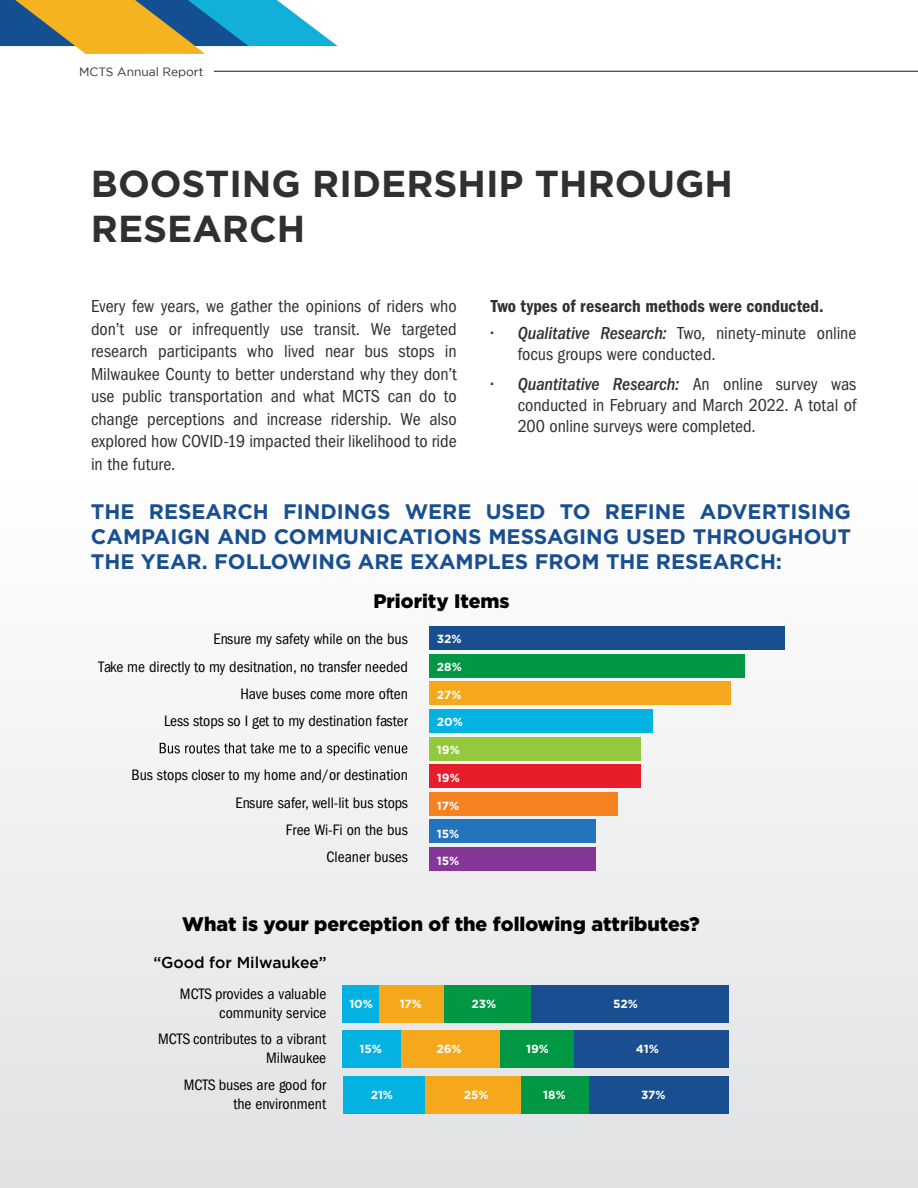
<style>
.page{position:relative;width:918px;height:1188px;background:#fff}
.page>*{position:absolute;margin:0;border:0;box-sizing:border-box;transform-origin:0 0}
.t1{font:700 37.5px/45px "Gotham";color:#312f32}
.t2{font:700 21px/25.2px "Gotham";color:#194f90;text-align:justify}
.t3{font:900 19.65px "Gotham";color:#000}
.t4{font:condensed 18px/22.5px "Franklin Gothic LT Pro";letter-spacing:-.005em;color:#312f32;text-align:justify}
.t5{font:18px "Franklin Gothic LT Pro Cn Dm";color:#312f32}
.t6{font:condensed 15.75px/27.2px "Franklin Gothic LT Pro";color:#000;text-align:right}
.t7{font:500 15.75px "Gotham";color:#000}
.t8{font:12px "Gotham";color:#312f32}
.t9{font:700 11.7px "Gotham";color:#fff}
.s1{font-weight:500;font-style:italic}
</style>
<div class="page">
<div style="left:0;top:285px;width:918px;height:903px;background:linear-gradient(to bottom,#fff,#e1e2e3)"></div>
<svg style="left:0;top:0;width:338px;height:54px"></svg>
<svg style="left:160px;top:743px;width:114px;height:10px"></svg>
<svg style="left:280px;top:743px;width:127px;height:13px"></svg>
<div style="left:429px;top:627px;width:356px;height:23px;background:#194f90"></div>
<div style="left:429px;top:654px;width:316px;height:23px;background:#009845"></div>
<div style="left:429px;top:682px;width:301px;height:23px;background:#f5a81c"></div>
<div style="left:429px;top:709px;width:223px;height:24px;background:#04b2e2"></div>
<div style="left:429px;top:737px;width:212px;height:23px;background:#95c93d"></div>
<div style="left:429px;top:765px;width:212px;height:23px;background:#e81d2c"></div>
<div style="left:429px;top:792px;width:188px;height:23px;background:#f58220"></div>
<div style="left:429px;top:820px;width:167px;height:23px;background:#2574bb"></div>
<div style="left:429px;top:847px;width:167px;height:24px;background:#853795"></div>
<div style="left:343px;top:985px;width:36px;height:38px;background:#04b2e2"></div>
<div style="left:379px;top:985px;width:65px;height:38px;background:#f5a81c"></div>
<div style="left:444px;top:985px;width:87px;height:38px;background:#009845"></div>
<div style="left:531px;top:985px;width:198px;height:38px;background:#194f90"></div>
<div style="left:343px;top:1030px;width:59px;height:37px;background:#04b2e2"></div>
<div style="left:402px;top:1030px;width:98px;height:37px;background:#f5a81c"></div>
<div style="left:573px;top:1030px;width:156px;height:37px;background:#194f90"></div>
<div style="left:500px;top:1030px;width:73px;height:37px;background:#009845"></div>
<div style="left:343px;top:1076px;width:82px;height:38px;background:#04b2e2"></div>
<div style="left:425px;top:1076px;width:96px;height:38px;background:#f5a81c"></div>
<div style="left:521px;top:1076px;width:69px;height:38px;background:#009845"></div>
<div style="left:590px;top:1076px;width:139px;height:38px;background:#194f90"></div>
<hr style="left:214px;top:71px;width:704px;height:1px;background:#312f32">
<p class="t8" style="left:79px;top:65px;width:126px">MCTS Annual Report</p>
<h1 class="t1" style="left:91px;top:161px;width:643px">BOOSTING RIDERSHIP THROUGH<br>RESEARCH</h1>
<p class="t4" style="left:91px;top:295px;width:367px">Every few years, we gather the opinions of riders who don’t use or infrequently use transit. We targeted research participants who lived near bus stops in Milwaukee County to better understand why they don’t use public transportation and what MCTS can do to change perceptions and increase ridership. We also explored how COVID-19 impacted their likelihood to ride in the future.</p>
<p class="t5" style="left:491px;top:296px;width:334px">Two types of research methods were conducted.</p>
<p class="t4" style="left:518px;top:323px;width:340px;line-height:21px;text-indent:-27px"><span class="s1">• Qualitative Research:</span> Two, ninety-minute online focus groups were conducted.</p>
<p class="t4" style="left:518px;top:374px;width:340px;line-height:21px;text-indent:-27px"><span class="s1">• Quantitative Research:</span> An online survey was conducted in February and March 2022. A total of 200 online surveys were completed.</p>
<p class="t2" style="left:91px;top:499px;width:762px">THE RESEARCH FINDINGS WERE USED TO REFINE ADVERTISING CAMPAIGN AND COMMUNICATIONS MESSAGING USED THROUGHOUT THE YEAR. FOLLOWING ARE EXAMPLES FROM THE RESEARCH:</p>
<p class="t3" style="left:373px;top:590px;width:138px">Priority Items</p>
<p class="t6" style="left:98px;top:626px;width:311px">Ensure my safety while on the bus<br>Take me directly to my desitnation, no transfer needed Have buses come more often<br>Less stops so I get to my destination faster</p>
<p class="t9" style="left:437px;top:632px;width:26px">32%</p>
<p class="t9" style="left:437px;top:660px;width:26px">28%</p>
<p class="t9" style="left:437px;top:688px;width:26px">27%</p>
<p class="t9" style="left:437px;top:715px;width:28px">20%</p>
<p class="t9" style="left:437px;top:743px;width:24px">19%</p>
<p class="t9" style="left:437px;top:771px;width:24px">19%</p>
<p class="t9" style="left:437px;top:799px;width:24px">17%</p>
<p class="t9" style="left:437px;top:827px;width:24px">15%</p>
<p class="t9" style="left:437px;top:854px;width:24px">15%</p>
<p class="t6" style="left:131px;top:762px;width:278px">Bus stops closer to my home and/or destination<br>Ensure safer, well-lit bus stops<br>Free Wi-Fi on the bus<br>Cleaner buses</p>
<p class="t3" style="left:182px;top:913px;width:519px">What is your perception of the following attributes?</p>
<p class="t7" style="left:153px;top:954px;width:175px">“Good for Milwaukee”</p>
<p class="t6" style="left:180px;top:985px;width:148px;line-height:18.8px">MCTS provides a valuable community service</p>
<p class="t6" style="left:158px;top:1029px;width:170px;line-height:18.8px">MCTS contributes to a vibrant<br>Milwaukee</p>
<p class="t6" style="left:184px;top:1075px;width:144px;line-height:18.8px">MCTS buses are good for the environment</p>
<p class="t9" style="left:349px;top:997px;width:74px">10%1 %17%</p>
<p class="t9" style="left:471px;top:997px;width:26px">23%</p>
<p class="t9" style="left:613px;top:997px;width:26px">52%</p>
<p class="t9" style="left:359px;top:1042px;width:24px">15%</p>
<p class="t9" style="left:436px;top:1042px;width:27px">26%</p>
<p class="t9" style="left:526px;top:1042px;width:32px">19%4</p>
<p class="t9" style="left:626px;top:1042px;width:35px">%41%</p>
<p class="t9" style="left:371px;top:1088px;width:24px">21%</p>
<p class="t9" style="left:464px;top:1088px;width:26px">25%</p>
<p class="t9" style="left:543px;top:1088px;width:31px">18%3</p>
<p class="t9" style="left:631px;top:1088px;width:36px">%37%</p>
</div>
